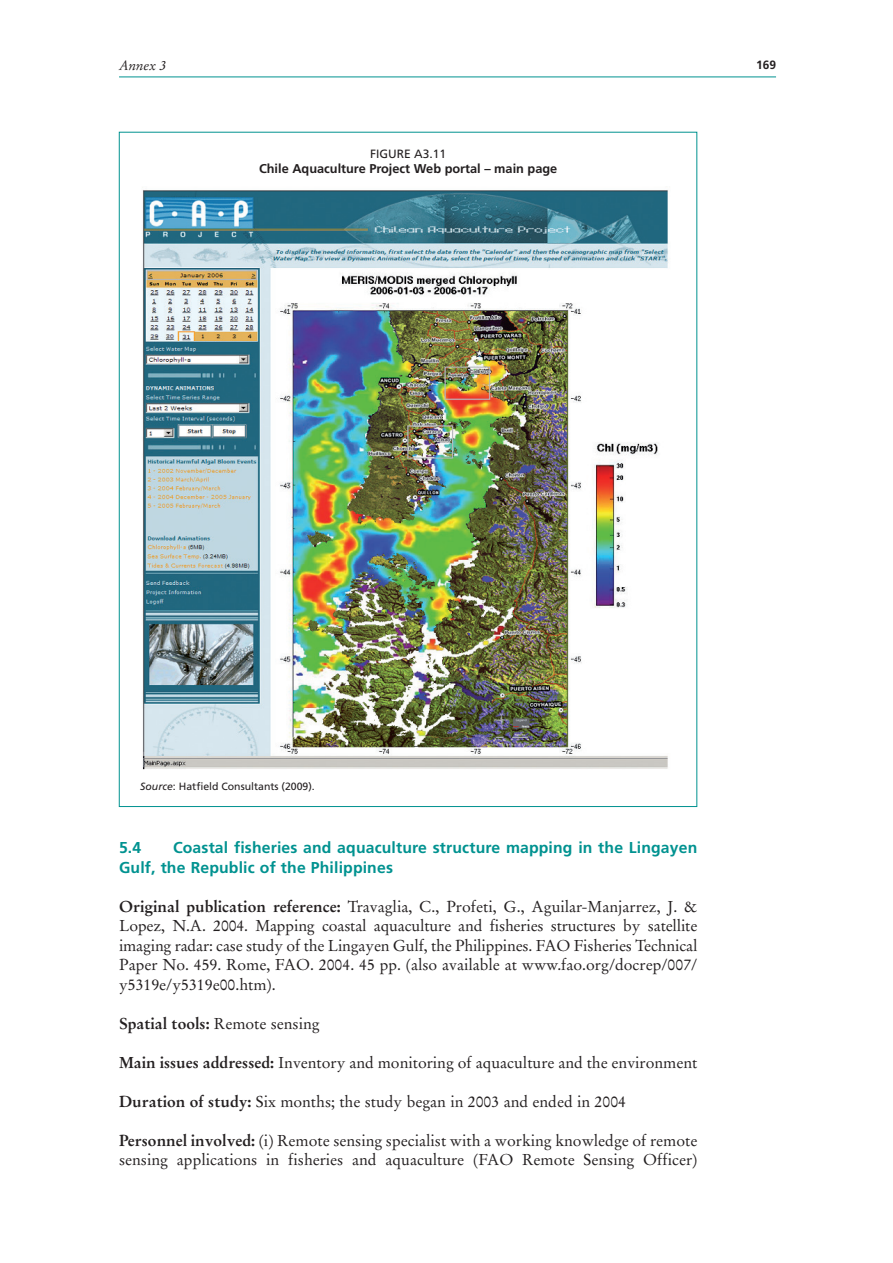
<style>
.page{position:relative;width:893px;height:1263px;background:#fff}
.page>*{position:absolute;margin:0;border:0;box-sizing:border-box;transform-origin:0 0}
.t1{font:15.75px/19.5px "Stempel Garamond LT Std";color:#231f20;text-align:justify}
.t2{font:700 15.75px/19.5px "Frutiger LT Std";letter-spacing:.01em;color:#009290}
.t3{font:700 15.75px "Stempel Garamond LT Std";color:#231f20}
.t4{font:italic 13.5px "Stempel Garamond LT Std";color:#231f20}
.t5{font:700 12.75px "Frutiger LT Std";color:#231f20}
.t6{font:12px "Frutiger LT Std";color:#231f20}
.t7{font:700 12px "Frutiger LT Std";color:#231f20}
.t8{font:10.5px "Frutiger LT Std";color:#231f20}
.s1{font-style:italic}
.s2{font-weight:700}
.s3{font-weight:400}
</style>
<div class="page">
<hr style="left:119px;top:77px;width:657px;height:1px;background:#009290">
<img style="left:142px;top:190px;width:527px;height:580px">
<p class="t4" style="left:119px;top:57px;width:49px">Annex 3</p>
<p class="t7" style="left:756px;top:57px;width:22px">169</p>
<p class="t6" style="left:370px;top:146px;width:78px">FIGURE A3.11</p>
<p class="t5" style="left:259px;top:161px;width:300px">Chile Aquaculture Project Web portal – main page</p>
<p class="t8" style="left:140px;top:780px;width:176px"><span class="s1">Source</span>: Hatfield Consultants (2009).</p>
<p class="t2" style="left:119px;top:838px;width:580px;text-indent:54px">Coastal fisheries and aquaculture structure mapping in the Lingayen<br>Gulf, the Republic of the Philippines</p>
<p class="t1" style="left:119px;top:897px;width:580px"><span class="s2">Original publication reference:</span> Travaglia, C., Profeti, G., Aguilar-Manjarrez, J. &amp; Lopez, N.A. 2004. Mapping coastal aquaculture and fisheries structures by satellite imaging radar: case study of the Lingayen Gulf, the Philippines. FAO Fisheries Technical Paper No. 459. Rome, FAO. 2004. 45 pp. (also available at www.fao.org/docrep/007/ y5319e/y5319e00.htm).</p>
<p class="t3" style="left:119px;top:1014px;width:202px">Spatial tools: <span class="s3">Remote sensing</span></p>
<p class="t1" style="left:119px;top:1053px;width:580px"><span class="s2">Main issues addressed:</span> Inventory and monitoring of aquaculture and the environment</p>
<p class="t1" style="left:119px;top:1092px;width:509px"><span class="s2">Duration of study:</span> Six months; the study began in 2003 and ended in 2004</p>
<p class="t1" style="left:119px;top:1131px;width:580px"><span class="s2">Personnel involved:</span> (i) Remote sensing specialist with a working knowledge of remote sensing applications in fisheries and aquaculture (FAO Remote Sensing Officer)</p>
<p class="t2" style="left:119px;top:838px;width:24px">5.4</p>
</div>
